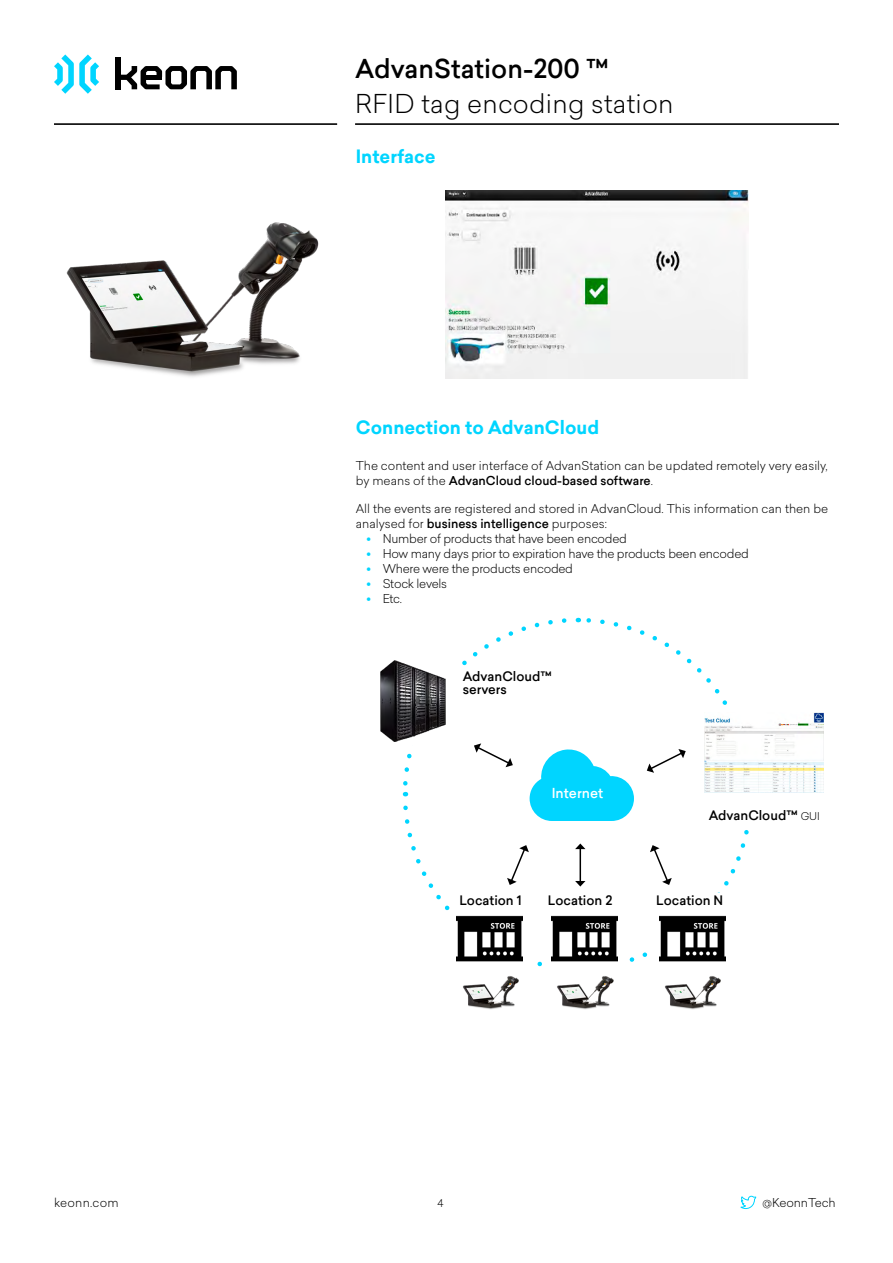
<style>
.page{position:relative;width:893px;height:1263px;background:#fff}
.page>*{position:absolute;margin:0;border:0;box-sizing:border-box;transform-origin:0 0}
.t1{font:300 25.5px "Sailec";letter-spacing:.01em;color:#000}
.t2{font:500 25.5px "Sailec";color:#000}
.t3{font:700 18px "Sailec";color:#00d5ff}
.t4{font:500 13.5px "Sailec";color:#fff}
.t5{font:500 12.75px/12.8px "Sailec";color:#000}
.t6{font:300 12px/14.4px "Sailec";letter-spacing:-.005em;color:#000}
.t7{font:300 12px "Sailec";letter-spacing:.02em;color:#000}
.t8{font:300 10.5px "Sailec";color:#000}
.s1{font-weight:500}
.s2{font-size:15px;color:#00d5ff}
.s3{font-weight:300;font-size:10.5px}
</style>
<div class="page">
<svg style="left:54px;top:54px;width:45px;height:40px"></svg>
<div style="left:116px;top:57px;width:5px;height:32px;background:#000"></div>
<svg style="left:121px;top:66px;width:116px;height:23px"></svg>
<svg style="left:740px;top:1195px;width:17px;height:14px"></svg>
<hr style="left:355px;top:124px;width:484px;height:1px;background:#000">
<hr style="left:54px;top:124px;width:283px;height:1px;background:#000">
<img style="left:66px;top:222px;width:253px;height:155px">
<img style="left:446px;top:190px;width:303px;height:188px">
<img style="left:755px;top:713px;width:69px;height:80px">
<svg style="left:402px;top:617px;width:353px;height:350px"></svg>
<img style="left:380px;top:660px;width:80px;height:81px">
<div style="left:650px;top:914px;width:86px;height:61px;background:#fff"></div>
<img style="left:659px;top:908px;width:66px;height:54px">
<div style="left:542px;top:914px;width:87px;height:61px;background:#fff"></div>
<img style="left:552px;top:908px;width:66px;height:54px">
<div style="left:447px;top:914px;width:86px;height:61px;background:#fff"></div>
<img style="left:456px;top:908px;width:66px;height:54px">
<img style="left:463px;top:976px;width:56px;height:34px">
<img style="left:557px;top:976px;width:57px;height:34px">
<img style="left:665px;top:976px;width:56px;height:34px">
<h1 class="t2" style="left:355px;top:51px;width:255px">AdvanStation-200 ™</h1>
<h1 class="t1" style="left:355px;top:86px;width:320px">RFID tag encoding station</h1>
<h2 class="t3" style="left:356px;top:144px;width:81px">Interface</h2>
<h2 class="t3" style="left:356px;top:415px;width:245px">Connection to AdvanCloud</h2>
<p class="t6" style="left:356px;top:458px;width:473px">The content and user interface of AdvanStation can be updated remotely very easily, by means of the <span class="s1">AdvanCloud cloud-based software</span>.</p>
<p class="t6" style="left:356px;top:501px;width:474px">All the events are registered and stored in AdvanCloud. This information can then be analysed for <span class="s1">business intelligence</span> purposes:</p>
<p class="t6" style="left:366px;top:531px;width:262px"><span class="s2">•</span> Number of products that have been encoded</p>
<p class="t6" style="left:366px;top:546px;width:384px"><span class="s2">•</span> How many days prior to expiration have the products been encoded</p>
<p class="t6" style="left:366px;top:561px;width:208px"><span class="s2">•</span> Where were the products encoded</p>
<p class="t6" style="left:366px;top:576px;width:82px"><span class="s2">•</span> Stock levels</p>
<p class="t6" style="left:366px;top:591px;width:37px"><span class="s2">•</span> Etc.</p>
<p class="t5" style="left:463px;top:670px;width:91px">AdvanCloud™ servers</p>
<p class="t4" style="left:552px;top:784px;width:53px">Internet</p>
<p class="t5" style="left:709px;top:809px;width:113px">AdvanCloud™ <span class="s3">GUI</span></p>
<p class="t5" style="left:459px;top:894px;width:64px">Location 1</p>
<p class="t5" style="left:548px;top:894px;width:66px">Location 2</p>
<p class="t5" style="left:656px;top:894px;width:69px">Location N</p>
<p class="t7" style="left:54px;top:1194px;width:66px">keonn.com</p>
<p class="t8" style="left:438px;top:1196px;width:8px">4</p>
<p class="t6" style="left:762px;top:1195px;width:75px">@KeonnTech</p>
</div>
